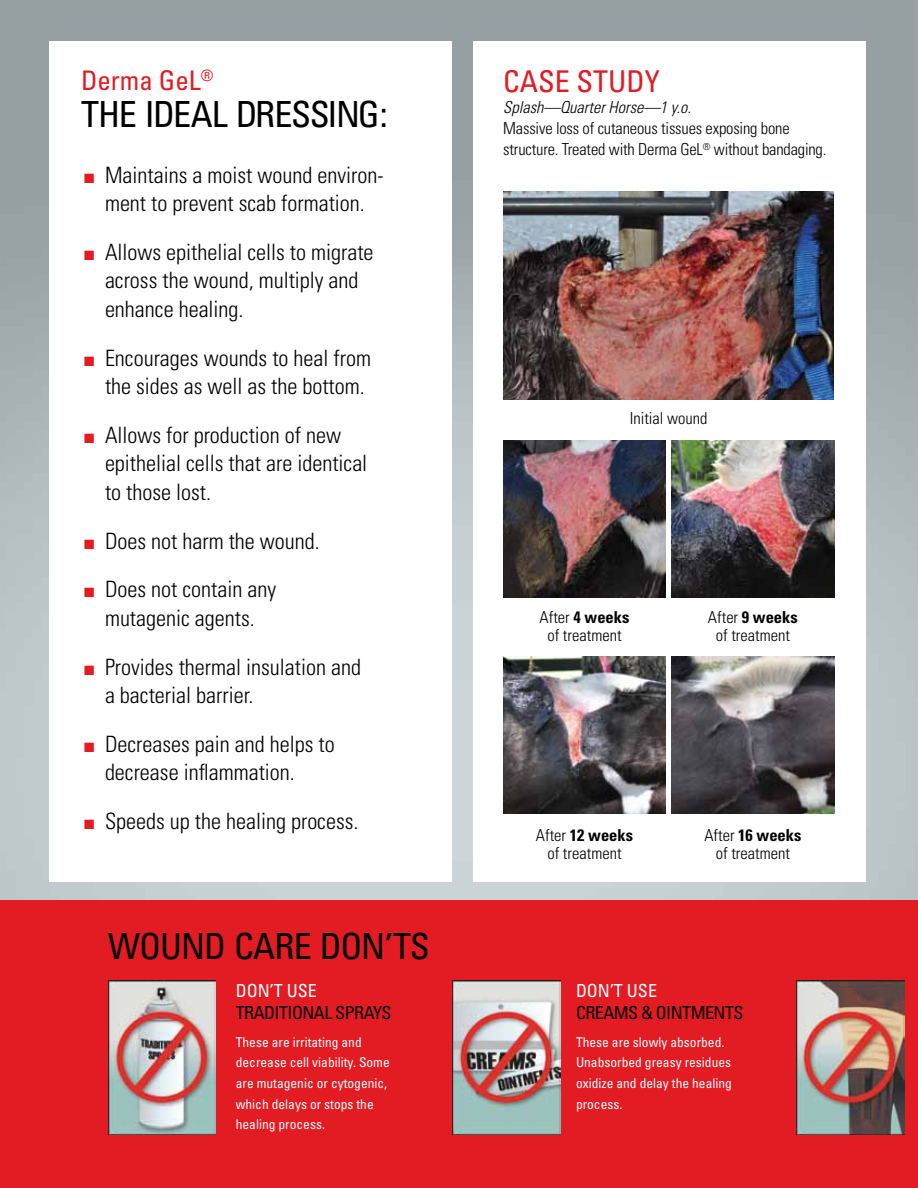
<style>
.page{position:relative;width:918px;height:1188px;background:#fff}
.page>*{position:absolute;margin:0;border:0;box-sizing:border-box;transform-origin:0 0}
.t1{font:condensed 36px "Univers";letter-spacing:-.03em;color:#000}
.t2{font:condensed 30px "Univers";color:#e31b23}
.t3{font:condensed 27px "Univers";color:#e31b23}
.t4{font:300 condensed 22.5px/28.5px "Univers";color:#000}
.t5{font:condensed 18px "Univers";letter-spacing:-.03em;color:#000}
.t6{font:condensed 18px "Univers";color:#fff}
.t7{font:300 condensed 16.5px/18px "Univers";letter-spacing:-.01em;color:#000;text-align:center}
.t8{font:italic 300 condensed 16.5px "Univers";color:#000}
.t9{font:condensed 13.5px/20.7px "Univers";color:#fff}
.s1{color:#e31b23}
.s2{font-weight:700}
</style>
<div class="page">
<img style="left:0;top:0;width:918px;height:901px">
<div style="left:50px;top:41px;width:402px;height:841px;background:#fff"></div>
<div style="left:474px;top:41px;width:392px;height:841px;background:#fff"></div>
<div style="left:0;top:901px;width:918px;height:287px;background:#e31b23"></div>
<img style="left:108px;top:981px;width:108px;height:154px">
<img style="left:452px;top:981px;width:108px;height:154px">
<img style="left:796px;top:981px;width:108px;height:154px">
<img style="left:503px;top:191px;width:331px;height:208px">
<img style="left:503px;top:441px;width:163px;height:156px">
<img style="left:503px;top:657px;width:163px;height:156px">
<img style="left:672px;top:441px;width:162px;height:156px">
<img style="left:672px;top:657px;width:162px;height:156px">
<p class="t3" style="left:81px;top:63px;width:134px">Derma GeL<sup>®</sup></p>
<h1 class="t1" style="left:81px;top:91px;width:91px">The Ideal</h1>
<h1 class="t1" style="left:236px;top:91px;width:38px">Dressing</h1>
<h1 class="t1" style="left:380px;top:91px;width:9px">:</h1>
<p class="t4" style="left:84px;top:160px;width:301px;text-align:center"><span class="s1">■</span> Maintains a moist wound environ&shy;ment to prevent scab formation.</p>
<p class="t4" style="left:105px;top:238px;width:270px;text-indent:-21px"><span class="s1">■</span> Allows epithelial cells to migrate across the wound, multiply and enhance healing.</p>
<p class="t4" style="left:84px;top:343px;width:289px;text-align:right"><span class="s1">■</span> Encourages wounds to heal from the sides as well as the bottom.</p>
<p class="t4" style="left:105px;top:421px;width:264px;text-indent:-21px"><span class="s1">■</span> Allows for production of new epithelial cells that are identical to those lost.</p>
<p class="t4" style="left:84px;top:526px;width:237px"><span class="s1">■</span> Does not harm the wound.</p>
<p class="t4" style="left:84px;top:575px;width:194px;text-align:center"><span class="s1">■</span> Does not contain any mutagenic agents.</p>
<p class="t4" style="left:105px;top:652px;width:258px;text-indent:-21px"><span class="s1">■</span> Provides thermal insulation and a bacterial barrier.</p>
<p class="t4" style="left:105px;top:730px;width:231px;text-indent:-21px"><span class="s1">■</span> Decreases pain and helps to decrease inflammation.</p>
<p class="t4" style="left:84px;top:807px;width:276px"><span class="s1">■</span> Speeds up the healing process.</p>
<h1 class="t1" style="left:108px;top:924px;width:323px">WOUND CAre DON’TS</h1>
<p class="t6" style="left:236px;top:980px;width:82px">DON’T USE</p>
<p class="t5" style="left:236px;top:1001px;width:157px">TRADITIONAL SPRAYS</p>
<p class="t9" style="left:236px;top:1031px;width:155px">These are irritating and decrease cell viability. Some are mutagenic or cytogenic, which delays or stops the healing process.</p>
<h2 class="t2" style="left:503px;top:63px;width:158px">CASE STUDY</h2>
<p class="t8" style="left:503px;top:98px;width:189px">Splash—Quarter Horse—1 y.o.</p>
<p class="t7" style="left:503px;top:118px;width:325px;line-height:21px;text-align:left">Massive loss of cutaneous tissues exposing bone structure. Treated with Derma GeL<sup>®</sup> without bandaging.</p>
<p class="t7" style="left:630px;top:409px;width:79px">Initial wound</p>
<p class="t7" style="left:540px;top:609px;width:91px">After <span class="s2">4 weeks </span>of treatment</p>
<p class="t7" style="left:708px;top:609px;width:91px">After <span class="s2">9 weeks </span>of treatment</p>
<p class="t7" style="left:536px;top:826px;width:99px">After <span class="s2">12 weeks </span>of treatment</p>
<p class="t7" style="left:704px;top:826px;width:99px">After <span class="s2">16 weeks </span>of treatment</p>
<p class="t6" style="left:576px;top:980px;width:82px">DON’T USE</p>
<p class="t5" style="left:576px;top:1001px;width:169px">CREAMS &amp; OINTMENTS</p>
<p class="t9" style="left:576px;top:1031px;width:157px">These are slowly absorbed.<br>Unabsorbed greasy residues oxidize and delay the healing process.</p>
</div>
